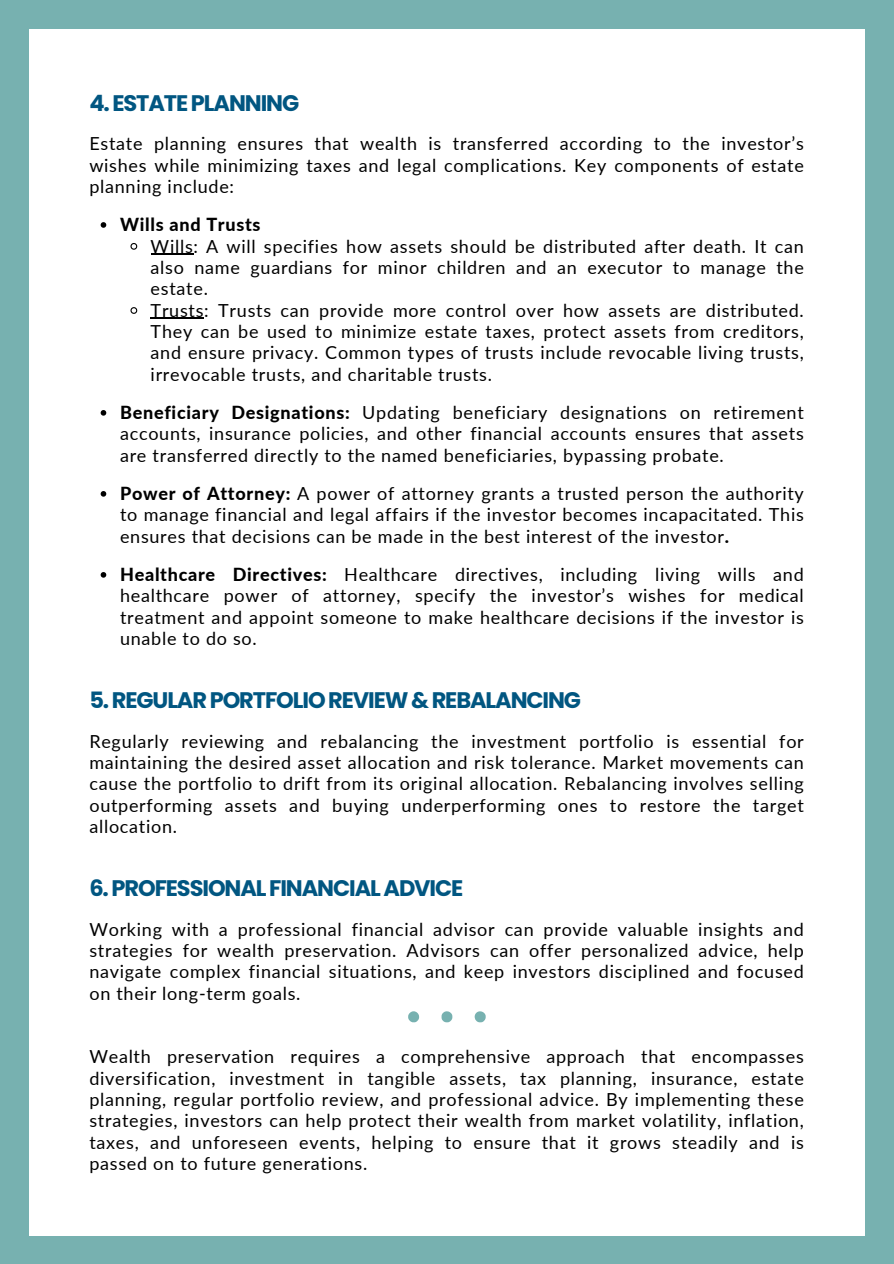
<style>
.page{position:relative;width:894px;height:1264px;background:#fff}
.page>*{position:absolute;margin:0;border:0;box-sizing:border-box;transform-origin:0 0}
.t1{font:700 22.5px "Poppins";letter-spacing:-.05em;color:#015681}
.t2{font:18px/21.3px "Lato";letter-spacing:.04em;color:#000;text-align:justify}
.t3{font:800 18px "Lato";letter-spacing:.04em;color:#000}
.s1{font-weight:800}
</style>
<div class="page">
<div style="left:0;top:0;width:893px;height:1263px;background:#77b1b0"></div>
<div style="left:29px;top:29px;width:835px;height:1206px;background:#fff"></div>
<svg style="left:101px;top:222px;width:5px;height:6px"></svg>
<svg style="left:130px;top:243px;width:8px;height:7px"></svg>
<hr style="left:151px;top:254px;width:42px;height:1px;background:#000">
<svg style="left:130px;top:307px;width:8px;height:7px"></svg>
<hr style="left:151px;top:318px;width:53px;height:1px;background:#000">
<svg style="left:101px;top:410px;width:5px;height:5px"></svg>
<svg style="left:101px;top:491px;width:5px;height:5px"></svg>
<svg style="left:101px;top:572px;width:5px;height:5px"></svg>
<svg style="left:408px;top:1011px;width:11px;height:11px"></svg>
<svg style="left:441px;top:1011px;width:11px;height:11px"></svg>
<svg style="left:474px;top:1011px;width:12px;height:11px"></svg>
<h1 class="t1" style="left:89px;top:87px;width:211px">4. ESTATE PLANNING</h1>
<p class="t2" style="left:89px;top:132px;width:715px">Estate planning ensures that wealth is transferred according to the investor’s wishes while minimizing taxes and legal complications. Key components of estate planning include:</p>
<p class="t3" style="left:120px;top:213px;width:142px">Wills and Trusts</p>
<p class="t2" style="left:151px;top:235px;width:654px">Wills: A will specifies how assets should be distributed after death. It can also name guardians for minor children and an executor to manage the estate.</p>
<p class="t2" style="left:151px;top:299px;width:654px">Trusts: Trusts can provide more control over how assets are distributed.<br>They can be used to minimize estate taxes, protect assets from creditors, and ensure privacy. Common types of trusts include revocable living trusts, irrevocable trusts, and charitable trusts.</p>
<p class="t2" style="left:120px;top:401px;width:685px"><span class="s1">Beneficiary Designations:</span> Updating beneficiary designations on retirement accounts, insurance policies, and other financial accounts ensures that assets are transferred directly to the named beneficiaries, bypassing probate.</p>
<p class="t2" style="left:120px;top:482px;width:685px"><span class="s1">Power of Attorney:</span> A power of attorney grants a trusted person the authority to manage financial and legal affairs if the investor becomes incapacitated. This ensures that decisions can be made in the best interest of the investor<span class="s1">.</span></p>
<p class="t2" style="left:120px;top:563px;width:685px"><span class="s1">Healthcare Directives:</span> Healthcare directives, including living wills and healthcare power of attorney, specify the investor’s wishes for medical treatment and appoint someone to make healthcare decisions if the investor is unable to do so.</p>
<h1 class="t1" style="left:89px;top:684px;width:493px">5. REGULAR PORTFOLIO REVIEW &amp; REBALANCING</h1>
<p class="t2" style="left:89px;top:730px;width:715px">Regularly reviewing and rebalancing the investment portfolio is essential for maintaining the desired asset allocation and risk tolerance. Market movements can cause the portfolio to drift from its original allocation. Rebalancing involves selling outperforming assets and buying underperforming ones to restore the target allocation.</p>
<h1 class="t1" style="left:89px;top:872px;width:375px">6. PROFESSIONAL FINANCIAL ADVICE</h1>
<p class="t2" style="left:89px;top:917px;width:715px">Working with a professional financial advisor can provide valuable insights and strategies for wealth preservation. Advisors can offer personalized advice, help navigate complex financial situations, and keep investors disciplined and focused on their long-term goals.</p>
<p class="t2" style="left:89px;top:1045px;width:715px">Wealth preservation requires a comprehensive approach that encompasses diversification, investment in tangible assets, tax planning, insurance, estate planning, regular portfolio review, and professional advice. By implementing these strategies, investors can help protect their wealth from market volatility, inflation, taxes, and unforeseen events, helping to ensure that it grows steadily and is passed on to future generations.</p>
</div>
